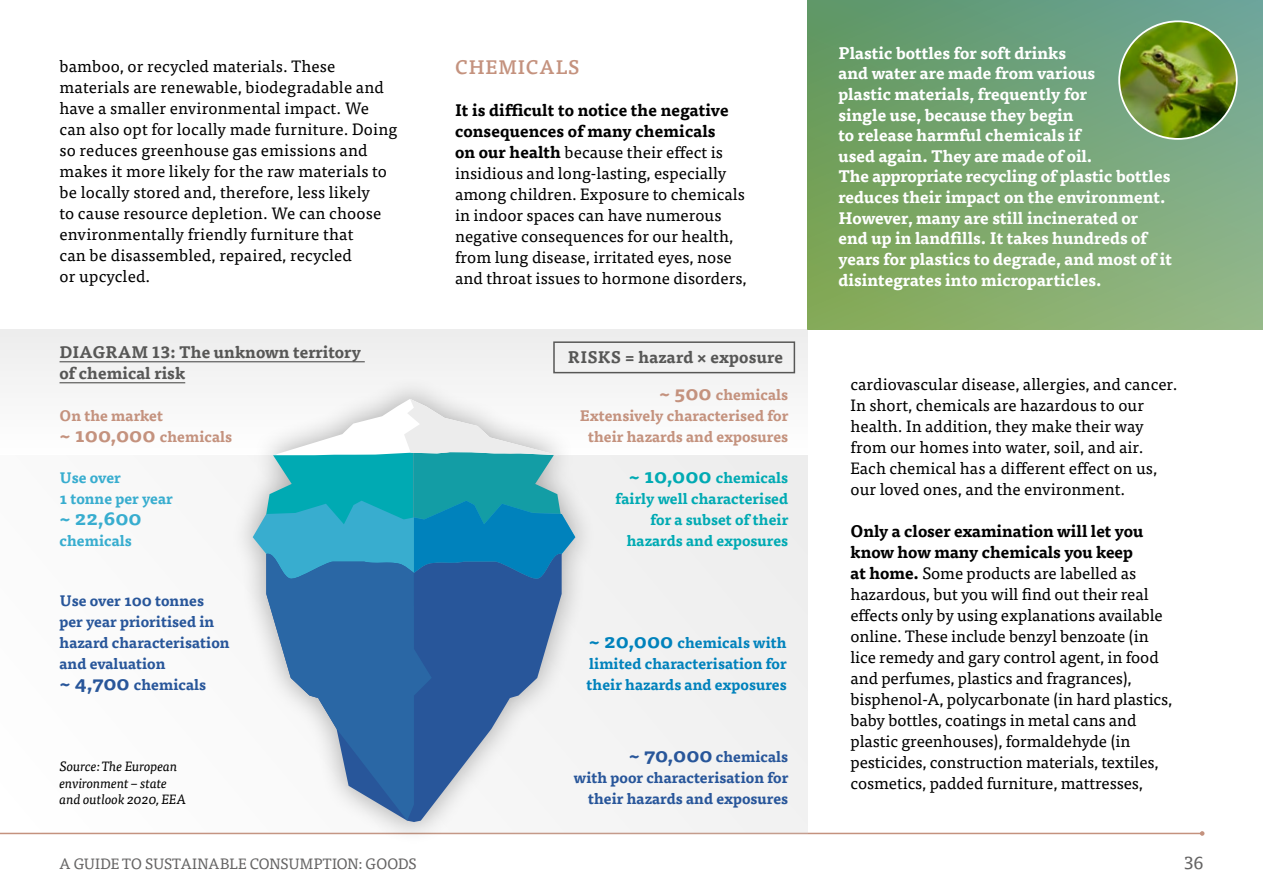
<style>
.page{position:relative;width:1263px;height:893px;background:#fff}
.page>*{position:absolute;margin:0;border:0;box-sizing:border-box;transform-origin:0 0}
.t1{font:500 19.5px "Tisa Pro";letter-spacing:.045em;color:#c4927e}
.t2{font:700 19.5px "Tisa Pro";color:#38adcf}
.t3{font:18px "Tisa Pro";color:#646363}
.t4{font:16.5px/21px "Tisa Pro";letter-spacing:.005em;color:#000}
.t5{font:700 16.5px/20.7px "Tisa Pro";color:#fff}
.t6{font:700 16.5px/21px "Tisa Pro";color:#575756}
.t7{font:700 15px/21px "Tisa Pro";color:#28569a}
.t8{font:700 15px/21px "Tisa Pro";color:#c4927e}
.t9{font:700 15px/21px "Tisa Pro";color:#00aab3;text-align:right}
.t10{font:700 15px/21px "Tisa Pro";color:#0082bc;text-align:justify}
.t11{font:15px "Tisa Pro";letter-spacing:.01em;color:#646363}
.t12{font:700 15px/21px "Tisa Pro";color:#38adcf}
.t13{font:italic 13.5px/16.8px "Tisa Pro";letter-spacing:-.01em;color:#000}
.s1{font-weight:700}
.s2{font-size:19.5px}
</style>
<div class="page">
<svg style="left:808px;top:0;width:455px;height:330px;background:#7aa774"></svg>
<hr style="left:0;top:833px;width:1202px;height:1px;background:#c4927e">
<svg style="left:1200px;top:831px;width:4px;height:5px"></svg>
<img style="left:1119px;top:21px;width:118px;height:118px;border-radius:59px">
<div style="left:1118px;top:20px;width:120px;height:120px;border:2px solid #fff;border-radius:50%"></div>
<div style="left:0;top:330px;width:808px;height:125px;background:#f3f3f3"></div>
<div style="left:0;top:455px;width:808px;height:378px;background:#f7f7f7"></div>
<hr style="left:60px;top:361px;width:305px;height:1px;background:#575756">
<hr style="left:60px;top:382px;width:125px;height:1px;background:#575756">
<div style="left:553px;top:341px;width:242px;height:32px;border:2px solid #575756"></div>
<div style="left:230px;top:376px;width:369px;height:470px;background:#000;opacity:.33"></div>
<svg style="left:253px;top:399px;width:322px;height:423px"></svg>
<p class="t4" style="left:60px;top:54px;width:339px">bamboo, or recycled materials. These materials are renewable, biodegradable and have a smaller environmental impact. We can also opt for locally made furniture. Doing so reduces greenhouse gas emissions and makes it more likely for the raw materials to be locally stored and, therefore, less likely<br>to cause resource depletion. We can choose environmentally friendly furniture that<br>can be disassembled, repaired, recycled<br>or upcycled.</p>
<p class="t1" style="left:455px;top:52px;width:126px">CHEMICALS</p>
<p class="t4" style="left:455px;top:98px;width:293px"><span class="s1">It is difficult to notice the negative consequences of many chemicals<br>on our health</span> because their effect is insidious and long-lasting, especially among children. Exposure to chemicals in indoor spaces can have numerous negative consequences for our health, from lung disease, irritated eyes, nose and throat issues to hormone disorders,</p>
<p class="t6" style="left:60px;top:341px;width:303px">DIAGRAM 13: The unknown territory of chemical risk</p>
<p class="t8" style="left:60px;top:404px;width:174px">On the market<br><span class="s2">~ 100,000</span> chemicals</p>
<p class="t12" style="left:60px;top:466px;width:115px">Use over<br>1 tonne per year</p>
<p class="t2" style="left:60px;top:502px;width:84px">~ 22,600</p>
<p class="t12" style="left:60px;top:529px;width:74px">chemicals</p>
<p class="t7" style="left:60px;top:589px;width:172px">Use over 100 tonnes per year prioritised in hazard characterisation and evaluation<br><span class="s2">~ 4,700</span> chemicals</p>
<p class="t13" style="left:60px;top:757px;width:128px">Source: The European environment – state and outlook 2020, EEA</p>
<p class="t11" style="left:60px;top:853px;width:358px">A GUIDE TO SUSTAINABLE CONSUMPTION: GOODS</p>
<p class="t6" style="left:568px;top:345px;width:217px">RISKS = hazard × exposure</p>
<p class="t8" style="left:580px;top:383px;width:210px;text-align:right"><span class="s2">~ 500</span> chemicals<br>Extensively characterised for their hazards and exposures</p>
<p class="t9" style="left:616px;top:466px;width:174px"><span class="s2">~ 10,000</span> chemicals fairly well characterised for a subset of their hazards and exposures</p>
<p class="t10" style="left:586px;top:631px;width:202px"><span class="s2">~ 20,000</span> chemicals with limited characterisation for their hazards and exposures</p>
<p class="t7" style="left:574px;top:746px;width:216px;text-align:right"><span class="s2">~ 70,000</span> chemicals<br>with poor characterisation for their hazards and exposures</p>
<p class="t5" style="left:838px;top:42px;width:335px">Plastic bottles for soft drinks<br>and water are made from various<br>plastic materials, frequently for<br>single use, because they begin<br>to release harmful chemicals if<br>used again. They are made of oil.<br>The appropriate recycling of plastic bottles reduces their impact on the environment.<br>However, many are still incinerated or<br>end up in landfills. It takes hundreds of years for plastics to degrade, and most of it disintegrates into microparticles.</p>
<p class="t4" style="left:850px;top:373px;width:328px">cardiovascular disease, allergies, and cancer.<br>In short, chemicals are hazardous to our health. In addition, they make their way from our homes into water, soil, and air.<br>Each chemical has a different effect on us, our loved ones, and the environment.</p>
<p class="t4" style="left:850px;top:520px;width:323px"><span class="s1">Only a closer examination will let you know how many chemicals you keep<br>at home.</span> Some products are labelled as hazardous, but you will find out their real effects only by using explanations available online. These include benzyl benzoate (in lice remedy and gary control agent, in food and perfumes, plastics and fragrances), bisphenol-A, polycarbonate (in hard plastics, baby bottles, coatings in metal cans and plastic greenhouses), formaldehyde (in pesticides, construction materials, textiles, cosmetics, padded furniture, mattresses,</p>
<p class="t3" style="left:1184px;top:850px;width:21px">36</p>
</div>
